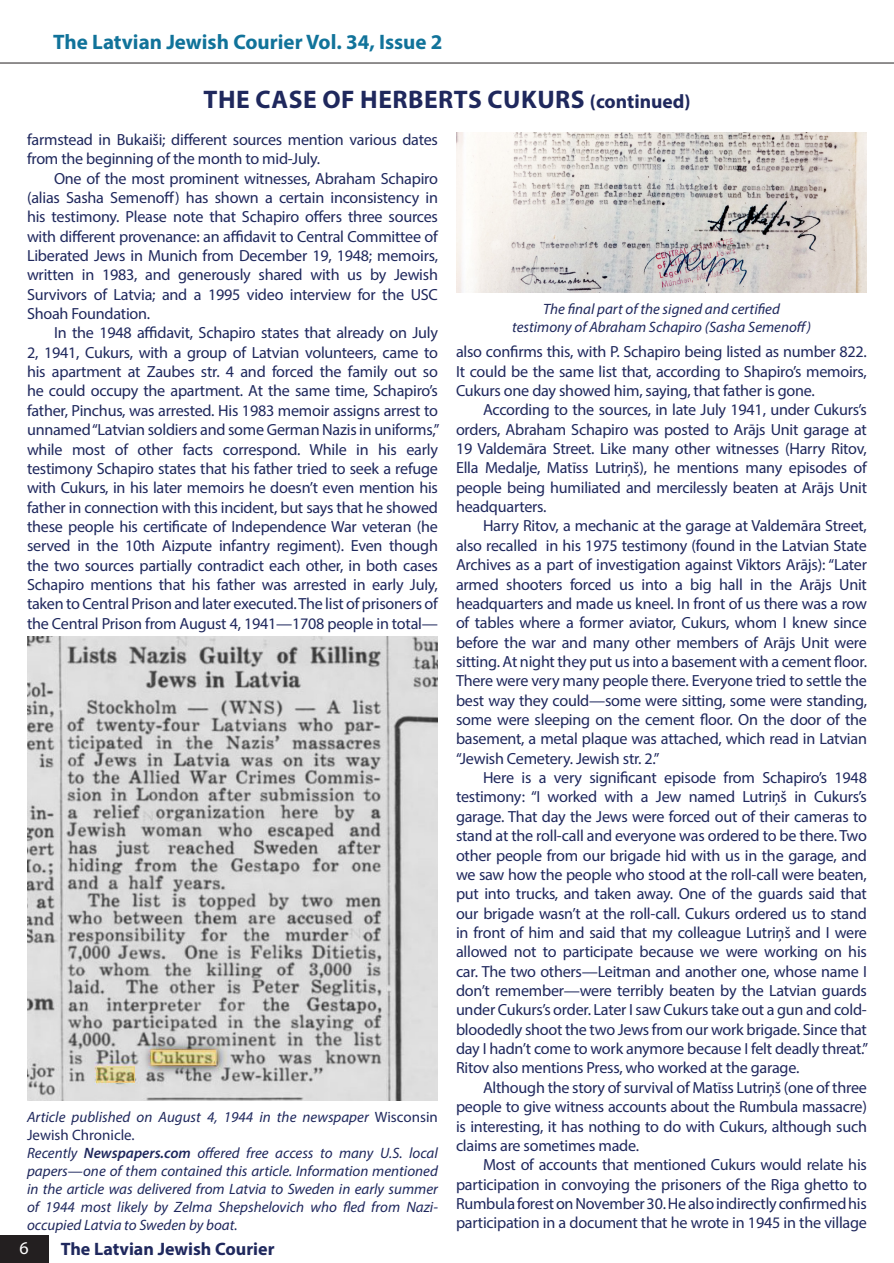
<style>
.page{position:relative;width:894px;height:1263px;background:#fff}
.page>*{position:absolute;margin:0;border:0;box-sizing:border-box;transform-origin:0 0}
.title_thing{font:700 25.5px "Myriad Pro";letter-spacing:.02em;color:#1f285d}
.t1{font:700 21px "Myriad Pro";color:#11739a}
.t2{font:700 18px "Myriad Pro";color:#1f285d}
.t3{font:18px "Myriad Pro";color:#fff}
.body{font:16.2px/19.4px "Myriad Pro";letter-spacing:-.015em;color:#1f285d;text-align:justify}
.t4{font:italic 15px/18px "Myriad Pro";color:#1f285d}
.t5{font:15px "Myriad Pro";color:#1f285d}
.s1{font-size:19.5px}
.s2{font-style:normal}
.s3{font-weight:600}
</style>
<div class="page">
<div style="left:0;top:1236px;width:48px;height:27px;background:#231f20"></div>
<hr style="left:0;top:63px;width:893px;height:1px;background:#231f20">
<img style="left:456px;top:133px;width:410px;height:159px">
<img style="left:27px;top:636px;width:411px;height:464px">
<p class="t1" style="left:53px;top:29px;width:390px">The Latvian Jewish Courier Vol. 34, Issue 2</p>
<p class="title_thing" style="left:203px;top:83px;width:488px">THE CASE OF HERBERTS CUKURS <span class="s1">(continued)</span></p>
<p class="body" style="left:27px;top:129px;width:412px">farmstead in Bukaiši; different sources mention various dates from the beginning of the month to mid-July.</p>
<p class="body" style="left:27px;top:168px;width:412px;text-indent:27px">One of the most prominent witnesses, Abraham Schapiro (alias Sasha Semenoff) has shown a certain inconsistency in his testimony. Please note that Schapiro offers three sources with different provenance: an affidavit to Central Committee of Liberated Jews in Munich from December 19, 1948; memoirs, written in 1983, and generously shared with us by Jewish Survivors of Latvia; and a 1995 video interview for the USC Shoah Foundation.</p>
<p class="body" style="left:27px;top:323px;width:413px;text-indent:27px">In the 1948 affidavit, Schapiro states that already on July 2, 1941, Cukurs, with a group of Latvian volunteers, came to his apartment at Zaubes str. 4 and forced the family out so he could occupy the apartment. At the same time, Schapiro’s father, Pinchus, was arrested. His 1983 memoir assigns arrest to unnamed “Latvian soldiers and some German Nazis in uniforms,” while most of other facts correspond. While in his early testimony Schapiro states that his father tried to seek a refuge with Cukurs, in his later memoirs he doesn’t even mention his father in connection with this incident, but says that he showed these people his certificate of Independence War veteran (he served in the 10th Aizpute infantry regiment). Even though the two sources partially contradict each other, in both cases Schapiro mentions that his father was arrested in early July, taken to Central Prison and later executed. The list of prisoners of the Central Prison from August 4, 1941—1708 people in total—</p>
<p class="t4" style="left:27px;top:1107px;width:412px">Article published on August 4, 1944 in the newspaper <span class="s2">Wisconsin</span></p>
<p class="t5" style="left:27px;top:1125px;width:109px">Jewish Chronicle.</p>
<p class="t4" style="left:27px;top:1143px;width:412px">Recently <span class="s3">Newspapers.com</span> offered free access to many U.S. local</p>
<p class="t4" style="left:27px;top:1161px;width:412px">papers—one of them contained this article. Information mentioned in the article was delivered from Latvia to Sweden in early summer</p>
<p class="t4" style="left:27px;top:1197px;width:412px">of 1944 most likely by Zelma Shepshelovich who fled from Nazi-</p>
<p class="t4" style="left:27px;top:1215px;width:212px">occupied Latvia to Sweden by boat.</p>
<p class="t3" style="left:19px;top:1236px;width:11px">6</p>
<p class="t2" style="left:61px;top:1237px;width:215px">The Latvian Jewish Courier</p>
<p class="t4" style="left:543px;top:299px;width:238px">The final part of the signed and certified</p>
<p class="t4" style="left:512px;top:317px;width:300px">testimony of Abraham Schapiro (Sasha Semenoff)</p>
<p class="body" style="left:456px;top:342px;width:412px">also confirms this, with P. Schapiro being listed as number 822.<br>It could be the same list that, according to Shapiro’s memoirs, Cukurs one day showed him, saying, that father is gone.</p>
<p class="body" style="left:456px;top:400px;width:412px;text-indent:27px">According to the sources, in late July 1941, under Cukurs’s orders, Abraham Schapiro was posted to Arājs Unit garage at 19 Valdemāra Street. Like many other witnesses (Harry Ritov, Ella Medalje, Matīss Lutriņš), he mentions many episodes of people being humiliated and mercilessly beaten at Arājs Unit headquarters.</p>
<p class="body" style="left:456px;top:516px;width:412px;text-indent:27px">Harry Ritov, a mechanic at the garage at Valdemāra Street, also recalled in his 1975 testimony (found in the Latvian State Archives as a part of investigation against Viktors Arājs): “Later armed shooters forced us into a big hall in the Arājs Unit headquarters and made us kneel. In front of us there was a row of tables where a former aviator, Cukurs, whom I knew since before the war and many other members of Arājs Unit were sitting. At night they put us into a basement with a cement floor.<br>There were very many people there. Everyone tried to settle the best way they could—some were sitting, some were standing, some were sleeping on the cement floor. On the door of the basement, a metal plaque was attached, which read in Latvian “Jewish Cemetery. Jewish str. 2.”</p>
<p class="body" style="left:456px;top:767px;width:413px;text-indent:27px">Here is a very significant episode from Schapiro’s 1948 testimony: “I worked with a Jew named Lutriņš in Cukurs’s garage. That day the Jews were forced out of their cameras to stand at the roll-call and everyone was ordered to be there. Two other people from our brigade hid with us in the garage, and we saw how the people who stood at the roll-call were beaten, put into trucks, and taken away. One of the guards said that our brigade wasn’t at the roll-call. Cukurs ordered us to stand in front of him and said that my colleague Lutriņš and I were allowed not to participate because we were working on his car. The two others—Leitman and another one, whose name I don’t remember—were terribly beaten by the Latvian guards under Cukurs’s order. Later I saw Cukurs take out a gun and cold&shy;bloodedly shoot the two Jews from our work brigade. Since that day I hadn’t come to work anymore because I felt deadly threat.” Ritov also mentions Press, who worked at the garage.</p>
<p class="body" style="left:456px;top:1077px;width:412px;text-indent:27px">Although the story of survival of Matīss Lutriņš (one of three people to give witness accounts about the Rumbula massacre) is interesting, it has nothing to do with Cukurs, although such claims are sometimes made.</p>
<p class="body" style="left:456px;top:1154px;width:412px;text-indent:27px">Most of accounts that mentioned Cukurs would relate his participation in convoying the prisoners of the Riga ghetto to Rumbula forest on November 30. He also indirectly confirmed his participation in a document that he wrote in 1945 in the village</p>
</div>
